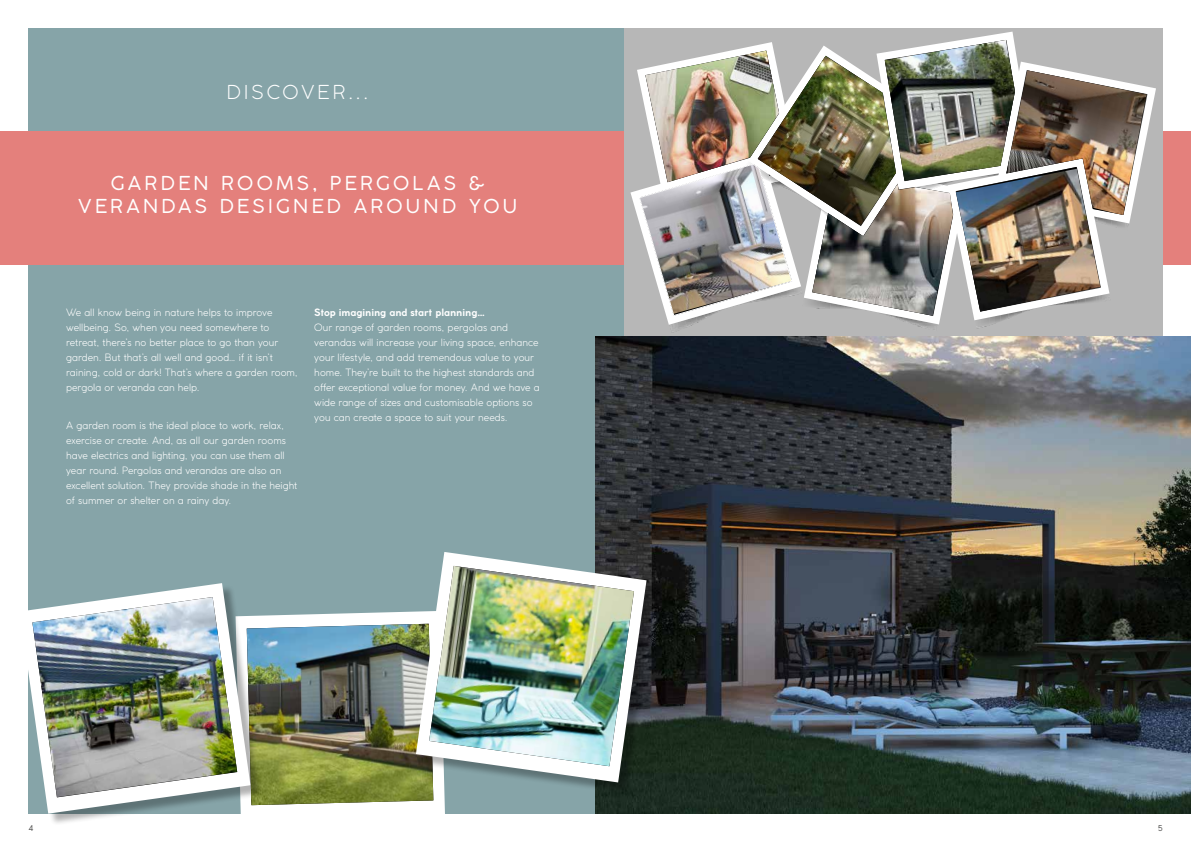
<style>
.page{position:relative;width:1191px;height:842px;background:#fff}
.page>*{position:absolute;margin:0;border:0;box-sizing:border-box;transform-origin:0 0}
.t1{font:19px/22.8px "Coco Gothic";letter-spacing:.17em;color:#fff;text-align:center}
.t2{font:300 19px "Coco Gothic";letter-spacing:.165em;color:#fff}
.t3{font:300 10px/15px "Coco Gothic";color:#fff}
.t4{font:700 10px "Coco Gothic";letter-spacing:-.005em;color:#fff}
.t5{font:8px "Coco Gothic";color:#575756}
</style>
<div class="page">
<div style="left:28px;top:28px;width:601px;height:786px;background:#86a4a8"></div>
<img style="left:596px;top:336px;width:595px;height:478px">
<div style="left:0;top:131px;width:1191px;height:134px;background:#e4807c"></div>
<div style="left:624px;top:28px;width:538px;height:308px;background:#b7b7b7"></div>
<svg style="left:263px;top:611px;width:182px;height:203px;background:#f1f5f5"></svg>
<img style="left:263px;top:624px;width:170px;height:181px">
<div style="left:22px;top:585px;width:241px;height:241px;background:#000;opacity:.3"></div>
<svg style="left:22px;top:583px;width:228px;height:231px"></svg>
<img style="left:32px;top:597px;width:205px;height:200px">
<img style="left:630px;top:32px;width:526px;height:299px">
<div style="left:418px;top:554px;width:240px;height:241px;background:#000;opacity:.3"></div>
<svg style="left:416px;top:552px;width:230px;height:230px"></svg>
<img style="left:429px;top:566px;width:205px;height:200px">
<h1 class="t2" style="left:227px;top:78px;width:144px">DISCOVER...</h1>
<h1 class="t1" style="left:78px;top:171px;width:440px">GARDEN ROOMS, PERGOLAS &amp;<br>VERANDAS DESIGNED AROUND YOU</h1>
<p class="t3" style="left:66px;top:305px;width:233px">We all know being in nature helps to improve wellbeing. So, when you need somewhere to retreat, there’s no better place to go than your garden. But that’s all well and good… if it isn’t raining, cold or dark! That’s where a garden room, pergola or veranda can help.</p>
<p class="t3" style="left:66px;top:417px;width:233px">A garden room is the ideal place to work, relax, exercise or create. And, as all our garden rooms have electrics and lighting, you can use them all year round. Pergolas and verandas are also an excellent solution. They provide shade in the height of summer or shelter on a rainy day.</p>
<p class="t4" style="left:314px;top:305px;width:172px">Stop imagining and start planning…</p>
<p class="t3" style="left:314px;top:320px;width:227px">Our range of garden rooms, pergolas and verandas will increase your living space, enhance your lifestyle, and add tremendous value to your home. They’re built to the highest standards and offer exceptional value for money. And we have a wide range of sizes and customisable options so you can create a space to suit your needs.</p>
<p class="t5" style="left:28px;top:822px;width:6px">4</p>
<p class="t5" style="left:1158px;top:822px;width:6px">5</p>
</div>
